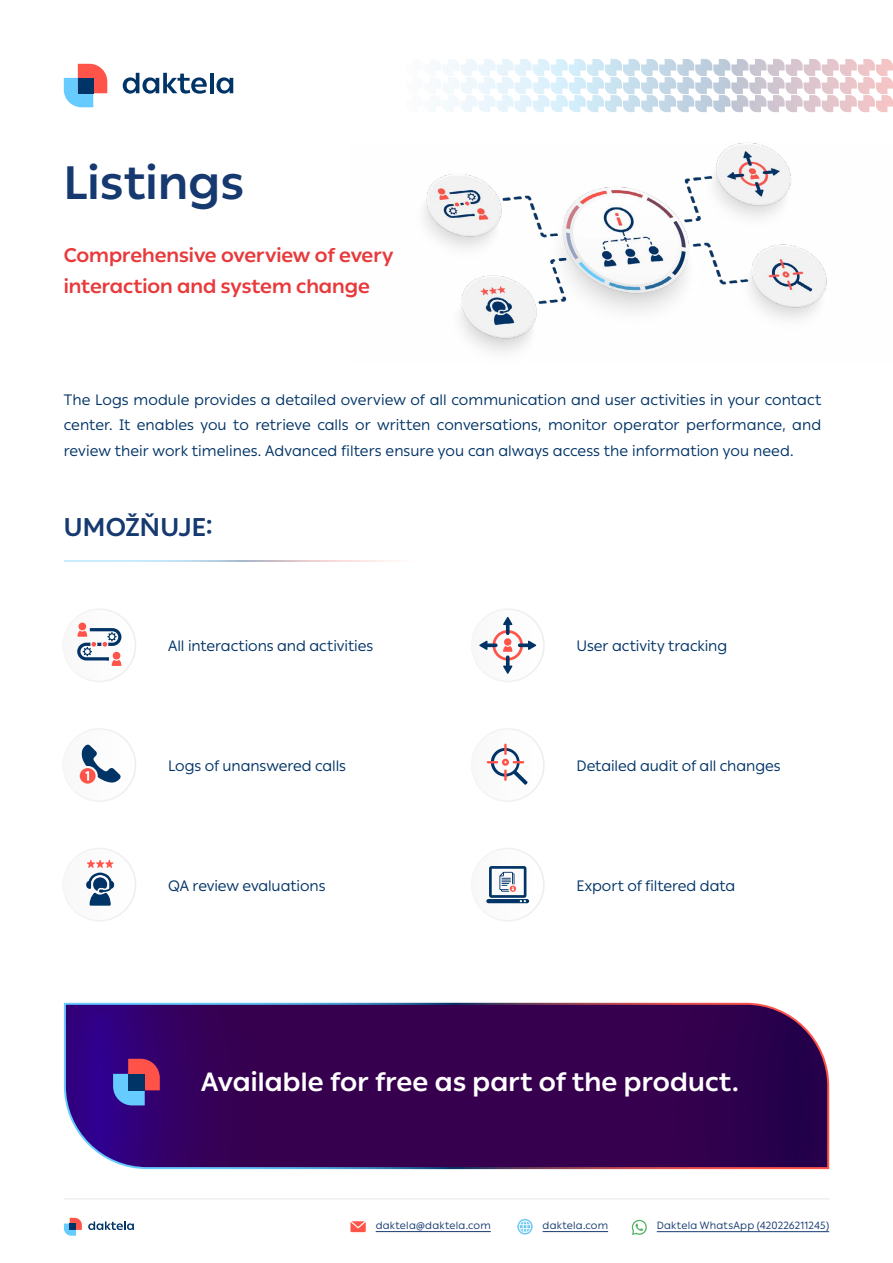
<style>
.page{position:relative;width:893px;height:1263px;background:#fff}
.page>*{position:absolute;margin:0;border:0;box-sizing:border-box;transform-origin:0 0}
.t1{font:700 46.5px "Ping LCG";letter-spacing:.01em;color:#163970}
.t2{font:700 26.25px "Ping LCG";letter-spacing:.005em;color:#fff}
.t3{font:700 25.5px "Ping LCG";letter-spacing:.01em;color:#163970}
.t4{font:700 19.5px/31.5px "Ping LCG";color:#e8393b}
.t5{font:15px/25.5px "Ping LCG";letter-spacing:-.005em;color:#036;text-align:justify}
.t6{font:10.5px "Ping LCG";letter-spacing:.02em;color:#163970}
</style>
<div class="page">
<svg style="left:64px;top:1218px;width:18px;height:18px"></svg>
<div style="left:70px;top:1223px;width:6px;height:7px;background:#036"></div>
<svg style="left:88px;top:1221px;width:46px;height:9px"></svg>
<hr style="left:64px;top:1198px;width:765px;height:1px;background:#e6e6e6">
<img style="left:424px;top:142px;width:403px;height:210px">
<svg style="left:749px;top:59px;width:144px;height:53px"></svg>
<svg style="left:64px;top:64px;width:43px;height:43px"></svg>
<div style="left:78px;top:78px;width:15px;height:15px;background:#036"></div>
<svg style="left:123px;top:73px;width:84px;height:21px"></svg>
<hr style="left:210px;top:73px;width:3px;height:20px;background:#036">
<svg style="left:216px;top:77px;width:17px;height:17px"></svg>
<div style="left:63px;top:609px;width:73px;height:72px;background:#fbfbfb;border-radius:36px"></div>
<div style="left:62px;top:608px;width:74px;height:74px;border:2px solid #fff;border-radius:50%"></div>
<div style="left:472px;top:609px;width:72px;height:72px;background:#fbfbfb;border-radius:36px"></div>
<div style="left:471px;top:608px;width:74px;height:74px;border:2px solid #fff;border-radius:50%"></div>
<div style="left:63px;top:729px;width:73px;height:72px;background:#fbfbfb;border-radius:36px"></div>
<div style="left:62px;top:728px;width:74px;height:74px;border:2px solid #fff;border-radius:50%"></div>
<div style="left:472px;top:729px;width:72px;height:72px;background:#fbfbfb;border-radius:36px"></div>
<div style="left:471px;top:728px;width:74px;height:74px;border:2px solid #fff;border-radius:50%"></div>
<div style="left:63px;top:848px;width:73px;height:73px;background:#fbfbfb;border-radius:36px"></div>
<div style="left:62px;top:848px;width:74px;height:73px;border:2px solid #fff;border-radius:50%"></div>
<div style="left:472px;top:848px;width:72px;height:73px;background:#fbfbfb;border-radius:36px"></div>
<div style="left:471px;top:848px;width:74px;height:73px;border:2px solid #fff;border-radius:50%"></div>
<svg style="left:77px;top:622px;width:45px;height:44px"></svg>
<svg style="left:86px;top:860px;width:28px;height:46px"></svg>
<svg style="left:80px;top:768px;width:16px;height:16px"></svg>
<svg style="left:81px;top:745px;width:40px;height:37px"></svg>
<svg style="left:479px;top:617px;width:57px;height:57px"></svg>
<svg style="left:486px;top:899px;width:43px;height:4px"></svg>
<svg style="left:489px;top:866px;width:37px;height:36px"></svg>
<svg style="left:487px;top:744px;width:41px;height:41px"></svg>
<svg style="left:63px;top:1002px;width:767px;height:168px;background:#3d0c55"></svg>
<svg style="left:65px;top:1004px;width:210px;height:164px;background:#411372"></svg>
<div style="left:128px;top:1074px;width:17px;height:16px;background:#036"></div>
<hr style="left:376px;top:1231px;width:115px;height:1px;background:#163970">
<svg style="left:350px;top:1221px;width:16px;height:11px"></svg>
<hr style="left:543px;top:1231px;width:65px;height:1px;background:#163970">
<svg style="left:517px;top:1219px;width:16px;height:15px"></svg>
<svg style="left:519px;top:1220px;width:12px;height:13px"></svg>
<svg style="left:632px;top:1220px;width:15px;height:15px"></svg>
<hr style="left:657px;top:1231px;width:172px;height:1px;background:#163970">
<h1 class="t1" style="left:64px;top:147px;width:182px">Listings</h1>
<h3 class="t4" style="left:64px;top:238px;width:331px">Comprehensive overview of every interaction and system change</h3>
<p class="t5" style="left:64px;top:386px;width:759px">The Logs module provides a detailed overview of all communication and user activities in your contact center. It enables you to retrieve calls or written conversations, monitor operator performance, and review their work timelines. Advanced filters ensure you can always access the information you need.</p>
<h3 class="t3" style="left:64px;top:507px;width:151px">UMOŽŇUJE:</h3>
<p class="t5" style="left:168px;top:633px;width:206px">All interactions and activities</p>
<p class="t5" style="left:577px;top:633px;width:152px">User activity tracking</p>
<p class="t5" style="left:168px;top:752px;width:179px">Logs of unanswered calls</p>
<p class="t5" style="left:577px;top:752px;width:206px">Detailed audit of all changes</p>
<p class="t5" style="left:168px;top:872px;width:159px">QA review evaluations</p>
<p class="t5" style="left:577px;top:872px;width:160px">Export of filtered data</p>
<h2 class="t2" style="left:201px;top:1062px;width:539px">Available for free as part of the product.</h2>
<p class="t6" style="left:376px;top:1218px;width:117px">daktela@daktela.com</p>
<p class="t6" style="left:543px;top:1218px;width:67px">daktela.com</p>
<p class="t6" style="left:657px;top:1218px;width:174px">Daktela WhatsApp (420226211245)</p>
</div>
